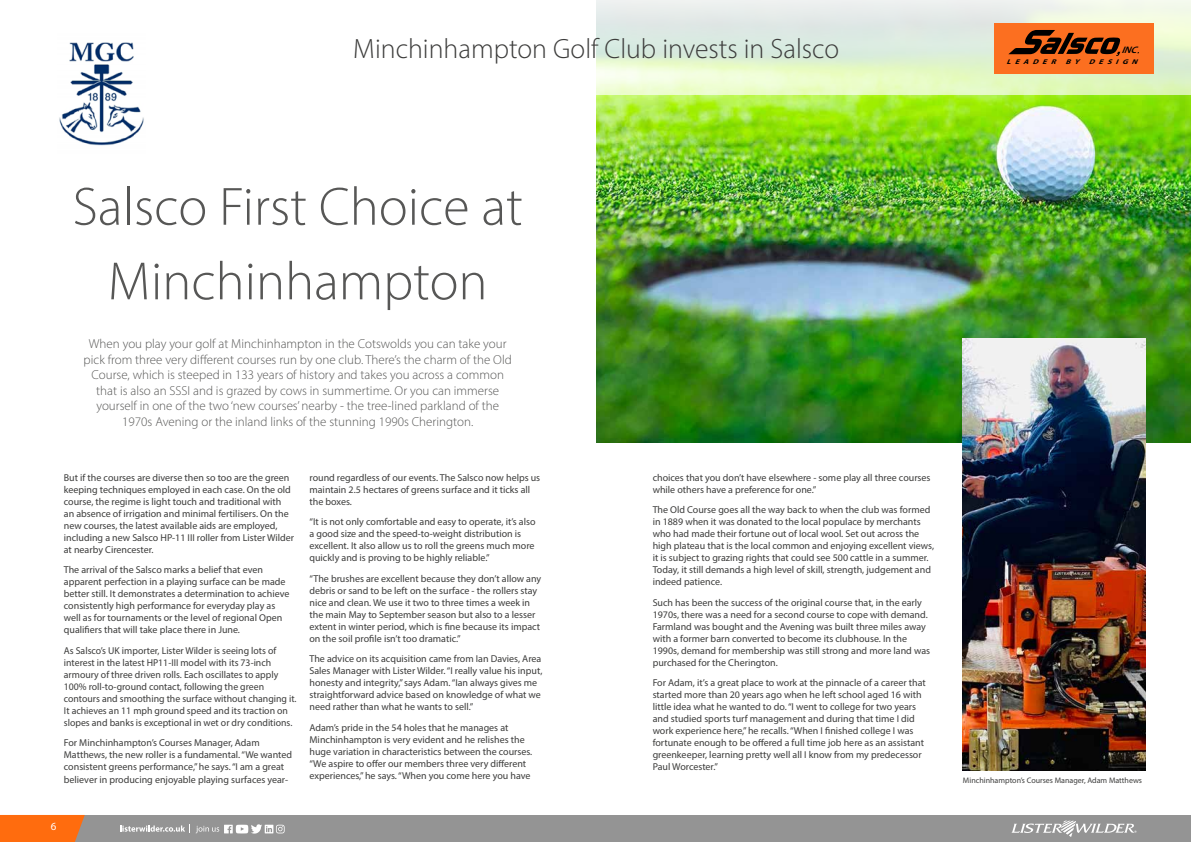
<style>
.page{position:relative;width:1191px;height:842px;background:#fff}
.page>*{position:absolute;margin:0;border:0;box-sizing:border-box;transform-origin:0 0}
.t1{font:300 54.2px/74.6px "Myriad Pro";color:#575756;text-align:center}
.t2{font:300 28px "Myriad Pro";color:#3c3c3b}
.t3{font:300 13px/15.6px "Myriad Pro";color:#575756;text-align:center}
.t4{font:11px "Myriad Pro";color:#fff}
.t5{font:10px/12px "Myriad Pro";color:#3c3c3b}
.t6{font:italic 600 9.5px "Myriad Pro";color:#000;scale:1.05 1}
.t7{font:8px "Myriad Pro";color:#3c3c3b}
.t8{font:italic 700 6.9px "Myriad Pro";color:#000;scale:1.16 1}
</style>
<div class="page">
<div style="left:0;top:815px;width:1191px;height:27px;background:#949494"></div>
<div style="left:0;top:815px;width:85px;height:27px;background:#ff6c0e"></div>
<svg style="left:120px;top:825px;width:70px;height:8px"></svg>
<svg style="left:196px;top:824px;width:89px;height:9px"></svg>
<svg style="left:1011px;top:821px;width:125px;height:16px"></svg>
<img style="left:596px;top:94px;width:595px;height:348px">
<svg style="left:596px;top:0;width:595px;height:94px;background:#e4f1d9"></svg>
<img style="left:59px;top:42px;width:85px;height:104px">
<div style="left:994px;top:23px;width:159px;height:50px;background:#fc6f20"></div>
<svg style="left:1008px;top:30px;width:112px;height:26px"></svg>
<img style="left:963px;top:338px;width:182px;height:433px">
<h2 class="t2" style="left:353px;top:32px;width:488px">Minchinhampton Golf Club invests in Salsco</h2>
<p class="t6" style="left:1121px;top:44px;width:20px">INC</p>
<p class="t8" style="left:1006px;top:57px;width:117px">LEADER BY DESIGN</p>
<h1 class="t1" style="left:73px;top:169px;width:452px">Salsco First Choice at<br>Minchinhampton</h1>
<p class="t3" style="left:84px;top:336px;width:430px">When you play your golf at Minchinhampton in the Cotswolds you can take your pick from three very different courses run by one club. There’s the charm of the Old Course, which is steeped in 133 years of history and takes you across a common that is also an SSSI and is grazed by cows in summertime. Or you can immerse yourself in one of the two ‘new courses’ nearby - the tree-lined parkland of the 1970s Avening or the inland links of the stunning 1990s Cherington.</p>
<p class="t5" style="left:64px;top:471px;width:232px">But if the courses are diverse then so too are the green keeping techniques employed in each case. On the old course, the regime is light touch and traditional with an absence of irrigation and minimal fertilisers. On the new courses, the latest available aids are employed, including a new Salsco HP-11 III roller from Lister Wilder at nearby Cirencester.</p>
<p class="t5" style="left:64px;top:564px;width:227px">The arrival of the Salsco marks a belief that even apparent perfection in a playing surface can be made better still. It demonstrates a determination to achieve consistently high performance for everyday play as well as for tournaments or the level of regional Open qualifiers that will take place there in June.</p>
<p class="t5" style="left:64px;top:644px;width:234px">As Salsco’s UK importer, Lister Wilder is seeing lots of interest in the latest HP11-III model with its 73-inch armoury of three driven rolls. Each oscillates to apply 100% roll-to-ground contact, following the green contours and smoothing the surface without changing it.<br>It achieves an 11 mph ground speed and its traction on slopes and banks is exceptional in wet or dry conditions.</p>
<p class="t5" style="left:64px;top:737px;width:230px">For Minchinhampton’s Courses Manager, Adam Matthews, the new roller is a fundamental. “We wanted consistent greens performance,” he says. “I am a great believer in producing enjoyable playing surfaces year-</p>
<p class="t5" style="left:309px;top:471px;width:232px">round regardless of our events. The Salsco now helps us maintain 2.5 hectares of greens surface and it ticks all the boxes.</p>
<p class="t5" style="left:309px;top:516px;width:228px">“It is not only comfortable and easy to operate, it’s also a good size and the speed-to-weight distribution is excellent. It also allow us to roll the greens much more quickly and is proving to be highly reliable.”</p>
<p class="t5" style="left:309px;top:572px;width:233px">“The brushes are excellent because they don’t allow any debris or sand to be left on the surface - the rollers stay nice and clean. We use it two to three times a week in the main May to September season but also to a lesser extent in winter period, which is fine because its impact on the soil profile isn’t too dramatic.”</p>
<p class="t5" style="left:309px;top:653px;width:234px">The advice on its acquisition came from Ian Davies, Area Sales Manager with Lister Wilder. “I really value his input, honesty and integrity,” says Adam. “Ian always gives me straightforward advice based on knowledge of what we need rather than what he wants to sell.”</p>
<p class="t5" style="left:309px;top:721px;width:224px">Adam’s pride in the 54 holes that he manages at Minchinhampton is very evident and he relishes the huge variation in characteristics between the courses. “We aspire to offer our members three very different experiences,” he says. “When you come here you have</p>
<p class="t4" style="left:51px;top:820px;width:7px">6</p>
<p class="t5" style="left:652px;top:471px;width:279px">choices that you don’t have elsewhere - some play all three courses while others have a preference for one.”</p>
<p class="t5" style="left:652px;top:504px;width:283px">The Old Course goes all the way back to when the club was formed in 1889 when it was donated to the local populace by merchants who had made their fortune out of local wool. Set out across the high plateau that is the local common and enjoying excellent views, it is subject to grazing rights that could see 500 cattle in a summer.<br>Today, it still demands a high level of skill, strength, judgement and indeed patience.</p>
<p class="t5" style="left:652px;top:596px;width:279px">Such has been the success of the original course that, in the early 1970s, there was a need for a second course to cope with demand.<br>Farmland was bought and the Avening was built three miles away with a former barn converted to become its clubhouse. In the 1990s, demand for membership was still strong and more land was purchased for the Cherington.</p>
<p class="t5" style="left:652px;top:677px;width:275px">For Adam, it’s a great place to work at the pinnacle of a career that started more than 20 years ago when he left school aged 16 with little idea what he wanted to do. “I went to college for two years and studied sports turf management and during that time I did work experience here,” he recalls. “When I finished college I was fortunate enough to be offered a full time job here as an assistant greenkeeper, learning pretty well all I know from my predecessor Paul Worcester.”</p>
<p class="t7" style="left:963px;top:775px;width:181px">Minchinhampton’s Courses Manager, Adam Matthews</p>
</div>
